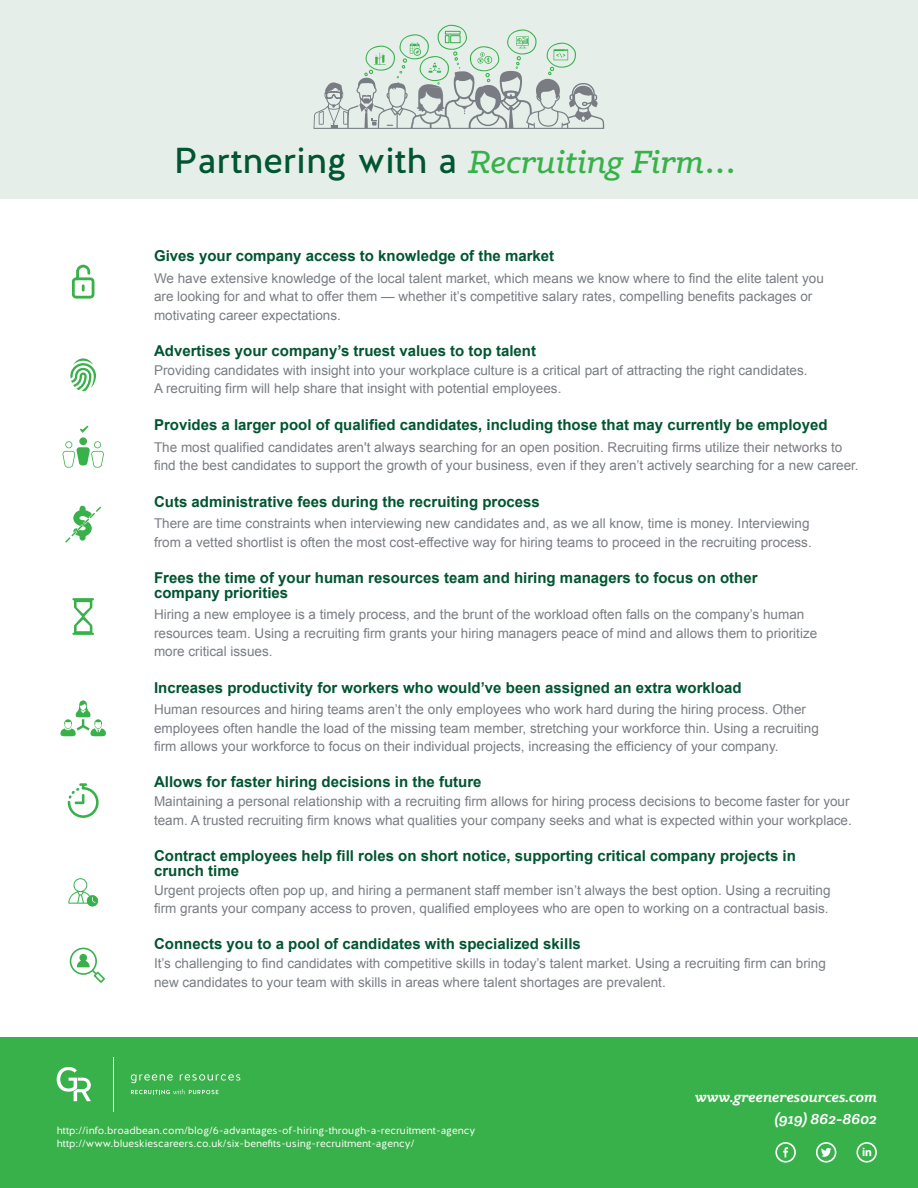
<style>
.page{position:relative;width:918px;height:1188px;background:#fff}
.page>*{position:absolute;margin:0;border:0;box-sizing:border-box;transform-origin:0 0}
.t1{font:36px "Halis GR";color:#015530}
.t2{font:italic 700 16.5px "Klinic Slab";color:#fff}
.t3{font:700 15px/15px "Arial";color:#015530}
.t4{font:13.5px/18.5px "Arial";color:#797d83}
.t5{font:10.5px/13.5px "Halis GR";color:#fff}
.s1{font-family:"Klinic Slab";font-weight:500;font-style:italic;font-size:36.45px;color:#39b14a}
.s2{font-size:36.45px;color:#39b14a}
</style>
<div class="page">
<div style="left:0;top:1037px;width:918px;height:151px;background:#39b14a"></div>
<div style="left:0;top:0;width:918px;height:199px;background:#e6eeea"></div>
<svg style="left:57px;top:1067px;width:34px;height:34px"></svg>
<hr style="left:113px;top:1057px;width:1px;height:54px;background:#fff">
<svg style="left:131px;top:1074px;width:42px;height:9px"></svg>
<svg style="left:180px;top:1074px;width:60px;height:7px"></svg>
<svg style="left:131px;top:1089px;width:88px;height:5px"></svg>
<svg style="left:816px;top:1142px;width:20px;height:21px"></svg>
<svg style="left:856px;top:1142px;width:21px;height:21px"></svg>
<svg style="left:775px;top:1142px;width:21px;height:21px"></svg>
<div style="left:79px;top:437px;width:8px;height:8px;background:#39b14a;border-radius:50%"></div>
<svg style="left:63px;top:441px;width:41px;height:27px"></svg>
<svg style="left:80px;top:426px;width:9px;height:7px"></svg>
<svg style="left:70px;top:358px;width:26px;height:33px"></svg>
<svg style="left:72px;top:265px;width:22px;height:34px"></svg>
<svg style="left:70px;top:948px;width:35px;height:35px"></svg>
<svg style="left:60px;top:700px;width:46px;height:36px"></svg>
<svg style="left:65px;top:506px;width:36px;height:37px"></svg>
<svg style="left:313px;top:25px;width:292px;height:103px"></svg>
<hr style="left:314px;top:128px;width:290px;height:1px;background:#797d83">
<svg style="left:68px;top:878px;width:30px;height:28px"></svg>
<svg style="left:72px;top:598px;width:22px;height:37px"></svg>
<svg style="left:68px;top:783px;width:31px;height:35px"></svg>
<h1 class="t1" style="left:174px;top:137px;width:564px">Partnering with a <span class="s1">Recruiting Firm</span><span class="s2">...</span></h1>
<p class="t3" style="left:154px;top:249px;width:402px">Gives your company access to knowledge of the market</p>
<p class="t4" style="left:154px;top:269px;width:671px">We have extensive knowledge of the local talent market, which means we know where to find the elite talent you are looking for and what to offer them — whether it’s competitive salary rates, compelling benefits packages or motivating career expectations.</p>
<p class="t3" style="left:154px;top:344px;width:384px">Advertises your company’s truest values to top talent</p>
<p class="t4" style="left:154px;top:361px;width:655px">Providing candidates with insight into your workplace culture is a critical part of attracting the right candidates.<br>A recruiting firm will help share that insight with potential employees.</p>
<p class="t3" style="left:154px;top:418px;width:675px">Provides a larger pool of qualified candidates, including those that may currently be employed</p>
<p class="t4" style="left:154px;top:438px;width:706px">The most qualified candidates aren't always searching for an open position. Recruiting firms utilize their networks to find the best candidates to support the growth of your business, even if they aren’t actively searching for a new career.</p>
<p class="t3" style="left:154px;top:494px;width:387px">Cuts administrative fees during the recruiting process</p>
<p class="t4" style="left:154px;top:515px;width:659px">There are time constraints when interviewing new candidates and, as we all know, time is money. Interviewing from a vetted shortlist is often the most cost-effective way for hiring teams to proceed in the recruiting process.</p>
<p class="t3" style="left:154px;top:571px;width:605px">Frees the time of your human resources team and hiring managers to focus on other company priorities</p>
<p class="t4" style="left:154px;top:606px;width:665px">Hiring a new employee is a timely process, and the brunt of the workload often falls on the company’s human resources team. Using a recruiting firm grants your hiring managers peace of mind and allows them to prioritize more critical issues.</p>
<p class="t3" style="left:154px;top:680px;width:589px">Increases productivity for workers who would’ve been assigned an extra workload</p>
<p class="t4" style="left:154px;top:700px;width:666px">Human resources and hiring teams aren’t the only employees who work hard during the hiring process. Other employees often handle the load of the missing team member, stretching your workforce thin. Using a recruiting firm allows your workforce to focus on their individual projects, increasing the efficiency of your company.</p>
<p class="t3" style="left:154px;top:775px;width:329px">Allows for faster hiring decisions in the future</p>
<p class="t4" style="left:154px;top:793px;width:699px">Maintaining a personal relationship with a recruiting firm allows for hiring process decisions to become faster for your team. A trusted recruiting firm knows what qualities your company seeks and what is expected within your workplace.</p>
<p class="t3" style="left:154px;top:848px;width:643px">Contract employees help fill roles on short notice, supporting critical company projects in crunch time</p>
<p class="t4" style="left:154px;top:881px;width:678px">Urgent projects often pop up, and hiring a permanent staff member isn’t always the best option. Using a recruiting firm grants your company access to proven, qualified employees who are open to working on a contractual basis.</p>
<p class="t3" style="left:154px;top:937px;width:428px">Connects you to a pool of candidates with specialized skills</p>
<p class="t4" style="left:154px;top:954px;width:673px">It’s challenging to find candidates with competitive skills in today’s talent market. Using a recruiting firm can bring new candidates to your team with skills in areas where talent shortages are prevalent.</p>
<p class="t5" style="left:57px;top:1124px;width:420px">http://info.broadbean.com/blog/6-advantages-of-hiring-through-a-recruitment-agency http://www.blueskiescareers.co.uk/six-benefits-using-recruitment-agency/</p>
<p class="t2" style="left:695px;top:1086px;width:183px">www.greeneresources.com</p>
<p class="t2" style="left:775px;top:1108px;width:104px">(919) 862-8602</p>
</div>
